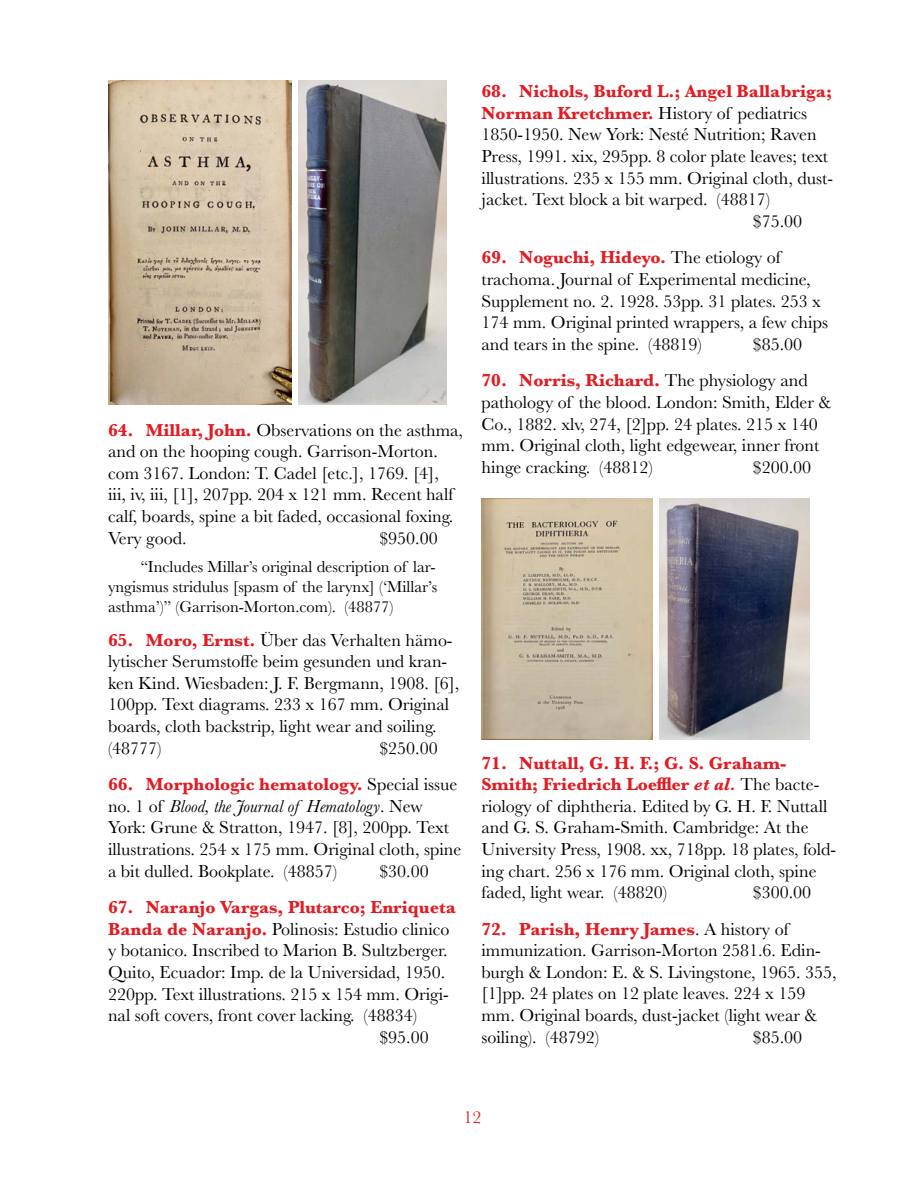
<style>
.page{position:relative;width:918px;height:1188px;background:#fff}
.page>*{position:absolute;margin:0;border:0;box-sizing:border-box;transform-origin:0 0}
.t1{font:18px/21.6px "Baskerville";color:#000}
.t2{font:700 18px "Baskerville";color:#e31b23}
.t3{font:18px "Baskerville";color:#e31b23}
.t4{font:16.5px/19.8px "Baskerville";color:#000;text-align:justify}
.s1{font-weight:700;color:#e31b23}
.s2{font-style:italic}
.s3{font-weight:700;font-style:italic;color:#e31b23}
</style>
<div class="page">
<img style="left:108px;top:81px;width:183px;height:324px">
<img style="left:299px;top:81px;width:147px;height:324px">
<img style="left:482px;top:498px;width:170px;height:242px">
<img style="left:659px;top:498px;width:150px;height:242px">
<p class="t1" style="left:108px;top:419px;width:357px"><span class="s1">64. Millar, John.</span> Observations on the asthma, and on the hooping cough. Garrison-Morton. com 3167. London: T. Cadel [etc.], 1769. [4],<br>iii, iv, iii, [1], 207pp. 204 x 121 mm. Recent half calf, boards, spine a bit faded, occasional foxing.<br>Very good.</p>
<p class="t1" style="left:379px;top:527px;width:60px">$950.00</p>
<p class="t4" style="left:108px;top:557px;width:331px;text-indent:32px">“Includes Millar’s original description of lar&shy;yngismus stridulus [spasm of the larynx] (‘Millar’s asthma’)” (Garrison-Morton.com). (48877)</p>
<p class="t1" style="left:108px;top:629px;width:353px"><span class="s1">65. Moro, Ernst.</span> Über das Verhalten hämo&shy;lytischer Serumstoffe beim gesunden und kran&shy;ken Kind. Wiesbaden: J. F. Bergmann, 1908. [6], 100pp. Text diagrams. 233 x 167 mm. Original boards, cloth backstrip, light wear and soiling. (48777)</p>
<p class="t1" style="left:379px;top:737px;width:60px">$250.00</p>
<p class="t1" style="left:108px;top:774px;width:355px"><span class="s1">66. Morphologic hematology.</span> Special issue no. 1 of <span class="s2">Blood, the Journal of Hematology</span>. New York: Grune &amp; Stratton, 1947. [8], 200pp. Text illustrations. 254 x 175 mm. Original cloth, spine a bit dulled. Bookplate. (48857)</p>
<p class="t1" style="left:379px;top:860px;width:51px">$30.00</p>
<p class="t2" style="left:108px;top:895px;width:349px">67. Naranjo Vargas, Plutarco; Enriqueta</p>
<p class="t1" style="left:108px;top:918px;width:343px"><span class="s1">Banda de Naranjo.</span> Polinosis: Estudio clinico</p>
<p class="t1" style="left:108px;top:940px;width:341px">y botanico. Inscribed to Marion B. Sultzberger.</p>
<p class="t1" style="left:108px;top:962px;width:339px">Quito, Ecuador: Imp. de la Universidad, 1950.</p>
<p class="t1" style="left:108px;top:983px;width:342px">220pp. Text illustrations. 215 x 154 mm. Origi-</p>
<p class="t1" style="left:108px;top:1005px;width:311px">nal soft covers, front cover lacking. (48834)</p>
<p class="t1" style="left:379px;top:1026px;width:51px">$95.00</p>
<p class="t2" style="left:482px;top:79px;width:352px">68. Nichols, Buford L.; Angel Ballabriga;</p>
<p class="t1" style="left:482px;top:102px;width:327px"><span class="s1">Norman Kretchmer.</span> History of pediatrics</p>
<p class="t1" style="left:482px;top:124px;width:337px">1850-1950. New York: Nesté Nutrition; Raven</p>
<p class="t1" style="left:482px;top:146px;width:348px">Press, 1991. xix, 295pp. 8 color plate leaves; text</p>
<p class="t1" style="left:482px;top:167px;width:353px">illustrations. 235 x 155 mm. Original cloth, dust-</p>
<p class="t1" style="left:482px;top:189px;width:290px">jacket. Text block a bit warped. (48817)</p>
<p class="t1" style="left:753px;top:210px;width:51px">$75.00</p>
<p class="t1" style="left:482px;top:247px;width:348px"><span class="s1">69. Noguchi, Hideyo.</span> The etiology of trachoma. Journal of Experimental medicine, Supplement no. 2. 1928. 53pp. 31 plates. 253 x 174 mm. Original printed wrappers, a few chips and tears in the spine. (48819)</p>
<p class="t1" style="left:753px;top:333px;width:51px">$85.00</p>
<p class="t1" style="left:482px;top:370px;width:351px"><span class="s1">70. Norris, Richard.</span> The physiology and pathology of the blood. London: Smith, Elder &amp; Co., 1882. xlv, 274, [2]pp. 24 plates. 215 x 140 mm. Original cloth, light edgewear, inner front hinge cracking. (48812)</p>
<p class="t1" style="left:753px;top:456px;width:60px">$200.00</p>
<p class="t1" style="left:481px;top:752px;width:356px"><span class="s1">71. Nuttall, G. H. F.; G. S. Graham-Smith; Friedrich Loeffler</span> <span class="s3">et al.</span> The bacte&shy;riology of diphtheria. Edited by G. H. F. Nuttall and G. S. Graham-Smith. Cambridge: At the University Press, 1908. xx, 718pp. 18 plates, fold&shy;ing chart. 256 x 176 mm. Original cloth, spine faded, light wear. (48820)</p>
<p class="t1" style="left:753px;top:882px;width:60px">$300.00</p>
<p class="t1" style="left:481px;top:918px;width:357px"><span class="s1">72. Parish, Henry James</span>. A history of immunization. Garrison-Morton 2581.6. Edin&shy;burgh &amp; London: E. &amp; S. Livingstone, 1965. 355, [1]pp. 24 plates on 12 plate leaves. 224 x 159 mm. Original boards, dust-jacket (light wear &amp; soiling). (48792)</p>
<p class="t1" style="left:753px;top:1026px;width:51px">$85.00</p>
<p class="t3" style="left:464px;top:1106px;width:19px">12</p>
</div>
